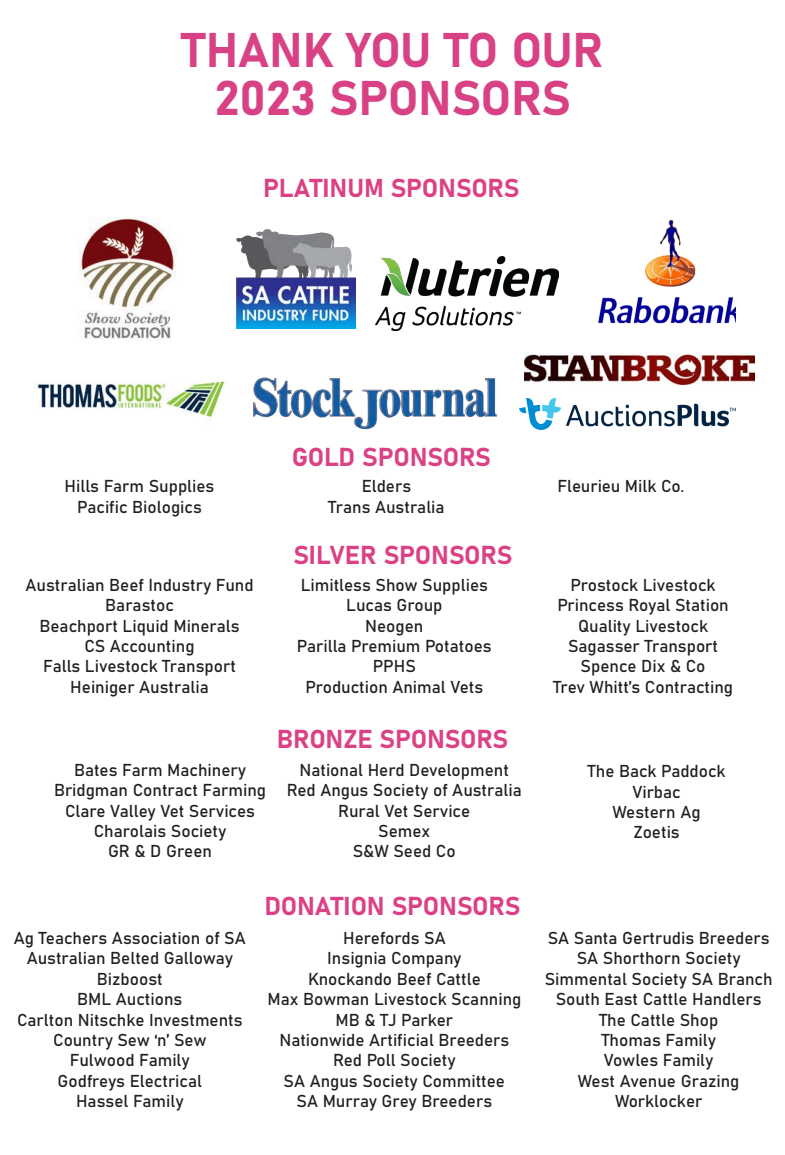
<style>
.page{position:relative;width:785px;height:1155px;background:#fff}
.page>*{position:absolute;margin:0;border:0;box-sizing:border-box;transform-origin:0 0}
.t1{font:48px "Bahnschrift";letter-spacing:-.01em;color:#d84285}
.t2{font:25.5px "Bahnschrift";letter-spacing:-.01em;color:#da4285}
.t3{font:17.1px "Bahnschrift";color:#231f20}
</style>
<div class="page">
<img style="left:520px;top:398px;width:216px;height:32px">
<img style="left:375px;top:257px;width:184px;height:74px">
<img style="left:598px;top:219px;width:138px;height:105px">
<img style="left:236px;top:230px;width:119px;height:99px">
<img style="left:78px;top:218px;width:98px;height:122px">
<img style="left:253px;top:378px;width:244px;height:41px">
<img style="left:524px;top:353px;width:230px;height:32px">
<img style="left:37px;top:380px;width:189px;height:38px">
<p class="t1" style="left:182px;top:14px;width:423px">THANK YOU TO OUR</p>
<p class="t1" style="left:215px;top:62px;width:358px">2023 SPONSORS</p>
<p class="t2" style="left:263px;top:169px;width:258px">PLATINUM SPONSORS</p>
<p class="t3" style="left:65px;top:473px;width:151px">Hills Farm Supplies</p>
<p class="t3" style="left:77px;top:494px;width:126px">Pacific Biologics</p>
<p class="t3" style="left:26px;top:572px;width:229px">Australian Beef Industry Fund</p>
<p class="t3" style="left:105px;top:592px;width:70px">Barastoc</p>
<p class="t3" style="left:39px;top:612px;width:202px">Beachport Liquid Minerals</p>
<p class="t3" style="left:85px;top:633px;width:111px">CS Accounting</p>
<p class="t3" style="left:43px;top:653px;width:194px">Falls Livestock Transport</p>
<p class="t3" style="left:70px;top:674px;width:140px">Heiniger Australia</p>
<p class="t3" style="left:74px;top:756px;width:174px">Bates Farm Machinery</p>
<p class="t3" style="left:54px;top:777px;width:213px">Bridgman Contract Farming</p>
<p class="t3" style="left:65px;top:797px;width:192px">Clare Valley Vet Services</p>
<p class="t3" style="left:94px;top:818px;width:134px">Charolais Society</p>
<p class="t3" style="left:108px;top:838px;width:105px">GR &amp; D Green</p>
<p class="t2" style="left:292px;top:438px;width:201px">GOLD SPONSORS</p>
<p class="t3" style="left:362px;top:473px;width:51px">Elders</p>
<p class="t3" style="left:328px;top:494px;width:118px">Trans Australia</p>
<p class="t2" style="left:293px;top:535px;width:220px">SILVER SPONSORS</p>
<p class="t3" style="left:301px;top:572px;width:189px">Limitless Show Supplies</p>
<p class="t3" style="left:346px;top:592px;width:98px">Lucas Group</p>
<p class="t3" style="left:365px;top:612px;width:60px">Neogen</p>
<p class="t3" style="left:297px;top:633px;width:196px">Parilla Premium Potatoes</p>
<p class="t3" style="left:373px;top:653px;width:44px">PPHS</p>
<p class="t3" style="left:305px;top:674px;width:179px">Production Animal Vets</p>
<p class="t2" style="left:277px;top:720px;width:233px">BRONZE SPONSORS</p>
<p class="t3" style="left:299px;top:756px;width:211px">National Herd Development</p>
<p class="t3" style="left:287px;top:777px;width:237px">Red Angus Society of Australia</p>
<p class="t3" style="left:338px;top:797px;width:134px">Rural Vet Service</p>
<p class="t3" style="left:378px;top:818px;width:53px">Semex</p>
<p class="t3" style="left:353px;top:838px;width:104px">S&amp;W Seed Co</p>
<p class="t3" style="left:14px;top:925px;width:233px">Ag Teachers Association of SA</p>
<p class="t3" style="left:27px;top:945px;width:208px">Australian Belted Galloway</p>
<p class="t3" style="left:97px;top:965px;width:67px">Bizboost</p>
<p class="t3" style="left:77px;top:986px;width:107px">BML Auctions</p>
<p class="t3" style="left:17px;top:1006px;width:227px">Carlton Nitschke Investments</p>
<p class="t3" style="left:53px;top:1027px;width:155px">Country Sew ‘n’ Sew</p>
<p class="t3" style="left:70px;top:1047px;width:121px">Fulwood Family</p>
<p class="t3" style="left:58px;top:1068px;width:146px">Godfreys Electrical</p>
<p class="t3" style="left:76px;top:1088px;width:109px">Hassel Family</p>
<p class="t2" style="left:265px;top:887px;width:257px">DONATION SPONSORS</p>
<p class="t3" style="left:343px;top:925px;width:104px">Herefords SA</p>
<p class="t3" style="left:327px;top:945px;width:136px">Insignia Company</p>
<p class="t3" style="left:308px;top:965px;width:174px">Knockando Beef Cattle</p>
<p class="t3" style="left:267px;top:986px;width:255px">Max Bowman Livestock Scanning</p>
<p class="t3" style="left:336px;top:1006px;width:119px">MB &amp; TJ Parker</p>
<p class="t3" style="left:279px;top:1027px;width:231px">Nationwide Artificial Breeders</p>
<p class="t3" style="left:333px;top:1047px;width:124px">Red Poll Society</p>
<p class="t3" style="left:284px;top:1068px;width:223px">SA Angus Society Committee</p>
<p class="t3" style="left:297px;top:1088px;width:197px">SA Murray Grey Breeders</p>
<p class="t3" style="left:558px;top:473px;width:128px">Fleurieu Milk Co.</p>
<p class="t3" style="left:570px;top:572px;width:147px">Prostock Livestock</p>
<p class="t3" style="left:557px;top:592px;width:173px">Princess Royal Station</p>
<p class="t3" style="left:578px;top:612px;width:131px">Quality Livestock</p>
<p class="t3" style="left:568px;top:633px;width:152px">Sagasser Transport</p>
<p class="t3" style="left:581px;top:653px;width:126px">Spence Dix &amp; Co</p>
<p class="t3" style="left:553px;top:674px;width:182px">Trev Whitt’s Contracting</p>
<p class="t3" style="left:588px;top:758px;width:139px">The Back Paddock</p>
<p class="t3" style="left:632px;top:778px;width:50px">Virbac</p>
<p class="t3" style="left:613px;top:799px;width:89px">Western Ag</p>
<p class="t3" style="left:633px;top:819px;width:48px">Zoetis</p>
<p class="t3" style="left:548px;top:925px;width:223px">SA Santa Gertrudis Breeders</p>
<p class="t3" style="left:577px;top:945px;width:165px">SA Shorthorn Society</p>
<p class="t3" style="left:545px;top:965px;width:229px">Simmental Society SA Branch</p>
<p class="t3" style="left:556px;top:986px;width:207px">South East Cattle Handlers</p>
<p class="t3" style="left:599px;top:1006px;width:121px">The Cattle Shop</p>
<p class="t3" style="left:601px;top:1027px;width:116px">Thomas Family</p>
<p class="t3" style="left:604px;top:1047px;width:111px">Vowles Family</p>
<p class="t3" style="left:578px;top:1068px;width:163px">West Avenue Grazing</p>
<p class="t3" style="left:615px;top:1088px;width:89px">Worklocker</p>
</div>
